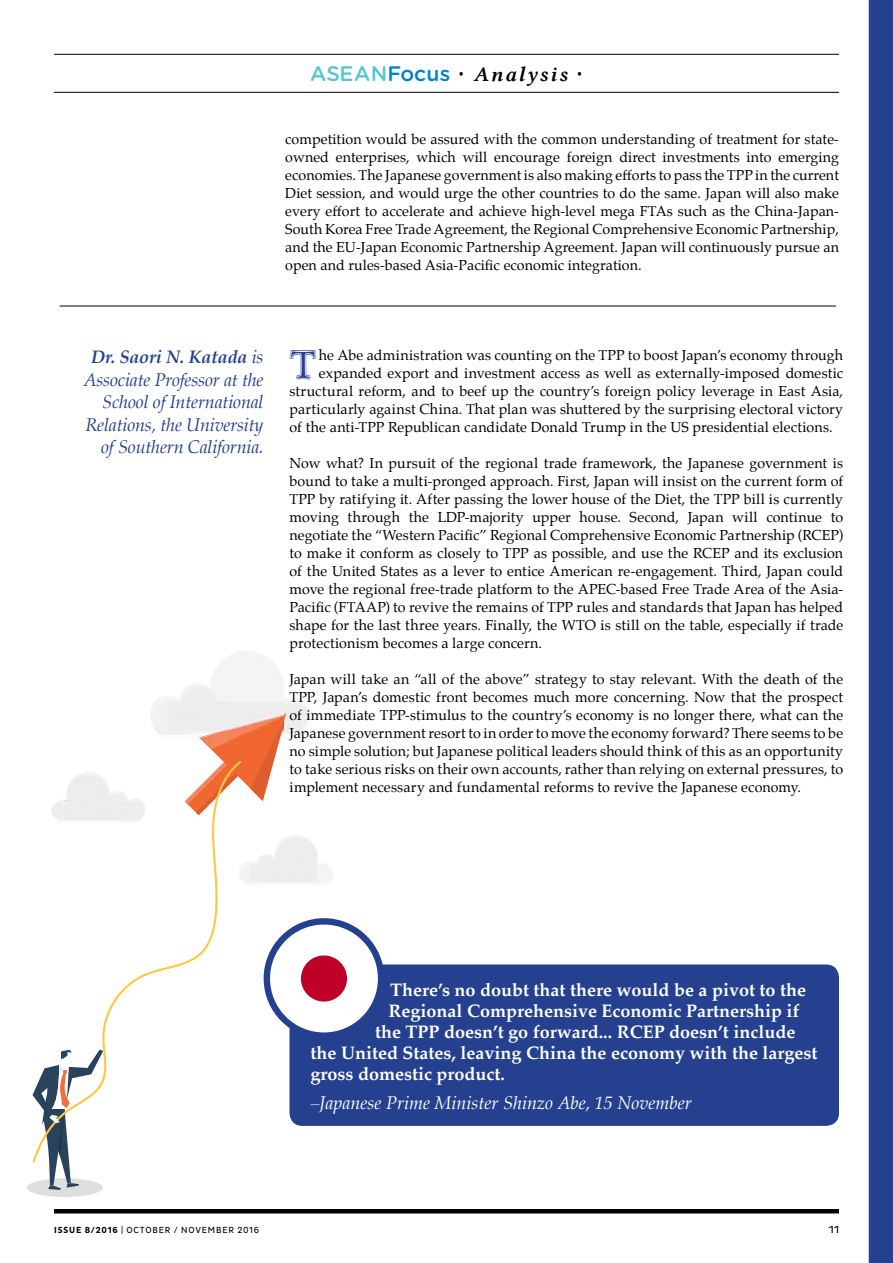
<style>
.page{position:relative;width:893px;height:1263px;background:#fff}
.page>*{position:absolute;margin:0;border:0;box-sizing:border-box;transform-origin:0 0}
.t1{font:40.65px "Lin Libertine I";color:#25408f}
.t2{font:21px "Lin Libertine ZI";letter-spacing:.09em;color:#000}
.t3{font:700 18px "Palatino";color:#fff}
.t4{font:italic 18px/22.5px "Palatino";letter-spacing:-.01em;color:#25408f;text-align:right}
.t5{font:italic 18px "Palatino";color:#fff}
.t6{font:14.25px/18px "Palatino";letter-spacing:.005em;color:#000;text-align:justify}
.t7{font:10.5px "Pluto Sans";color:#000}
.t8{font:9px "Pluto Sans Cond";letter-spacing:.095em;color:#000}
.s1{font-family:"Gotham Rounded";font-weight:500;color:#56c5d0}
.s2{font-family:"Gotham Rounded";font-weight:500;color:#0081c7}
.s3{font-family:"Pluto Sans Cond";font-weight:300}
.s4{font-weight:700}
</style>
<div class="page">
<hr style="left:54px;top:1209px;width:785px;height:4px;background:#000">
<hr style="left:54px;top:54px;width:785px;height:1px;background:#000">
<hr style="left:54px;top:92px;width:785px;height:1px;background:#000">
<hr style="left:60px;top:306px;width:776px;height:1px;background:#000">
<div style="left:869px;top:0;width:24px;height:1263px;background:#25408f"></div>
<svg style="left:151px;top:651px;width:145px;height:150px"></svg>
<svg style="left:81px;top:761px;width:160px;height:278px"></svg>
<svg style="left:27px;top:1039px;width:80px;height:158px"></svg>
<img style="left:231px;top:656px;width:37px;height:6px">
<img style="left:216px;top:662px;width:13px;height:16px">
<img style="left:174px;top:683px;width:37px;height:66px">
<img style="left:284px;top:680px;width:18px;height:57px">
<img style="left:159px;top:701px;width:15px;height:37px">
<img style="left:302px;top:703px;width:7px;height:27px">
<img style="left:64px;top:772px;width:55px;height:50px">
<img style="left:51px;top:800px;width:13px;height:20px">
<img style="left:119px;top:790px;width:27px;height:33px">
<div style="left:239px;top:861px;width:93px;height:23px;background:#eee"></div>
<div style="left:289px;top:964px;width:550px;height:162px;background:#25408f;border-radius:13px"></div>
<div style="left:267px;top:921px;width:114px;height:115px;background:#fff;border-radius:50%"></div>
<div style="left:264px;top:918px;width:120px;height:121px;border:6px solid #25408f;border-radius:50%"></div>
<div style="left:301px;top:955px;width:46px;height:46px;background:#bf0026;border-radius:50%"></div>
<h2 class="t2" style="left:310px;top:62px;width:274px"><span class="s1">ASEAN</span><span class="s2">Focus</span> <span class="s3">•</span> Analysis <span class="s3">•</span></h2>
<p class="t6" style="left:285px;top:130px;width:555px">competition would be assured with the common understanding of treatment for state&shy;owned enterprises, which will encourage foreign direct investments into emerging economies. The Japanese government is also making efforts to pass the TPP in the current Diet session, and would urge the other countries to do the same. Japan will also make every effort to accelerate and achieve high-level mega FTAs such as the China-Japan-South Korea Free Trade Agreement, the Regional Comprehensive Economic Partnership, and the EU-Japan Economic Partnership Agreement. Japan will continuously pursue an open and rules-based Asia-Pacific economic integration.</p>
<p class="t4" style="left:84px;top:345px;width:181px"><span class="s4">Dr. Saori N. Katada</span> is<br>Associate Professor at the<br>School of International<br>Relations, the University of Southern California.</p>
<h1 class="t1" style="left:287px;top:342px;width:33px">T</h1>
<p class="t6" style="left:319px;top:346px;width:526px">he Abe administration was counting on the TPP to boost Japan’s economy through</p>
<p class="t6" style="left:319px;top:364px;width:526px">expanded export and investment access as well as externally-imposed domestic</p>
<p class="t6" style="left:289px;top:382px;width:555px">structural reform, and to beef up the country’s foreign policy leverage in East Asia,</p>
<p class="t6" style="left:289px;top:400px;width:555px">particularly against China. That plan was shuttered by the surprising electoral victory</p>
<p class="t6" style="left:289px;top:418px;width:545px">of the anti-TPP Republican candidate Donald Trump in the US presidential elections.</p>
<p class="t6" style="left:289px;top:454px;width:555px">Now what? In pursuit of the regional trade framework, the Japanese government is bound to take a multi-pronged approach. First, Japan will insist on the current form of TPP by ratifying it. After passing the lower house of the Diet, the TPP bill is currently moving through the LDP-majority upper house. Second, Japan will continue to negotiate the “Western Pacific” Regional Comprehensive Economic Partnership (RCEP) to make it conform as closely to TPP as possible, and use the RCEP and its exclusion of the United States as a lever to entice American re-engagement. Third, Japan could move the regional free-trade platform to the APEC-based Free Trade Area of the Asia-Pacific (FTAAP) to revive the remains of TPP rules and standards that Japan has helped shape for the last three years. Finally, the WTO is still on the table, especially if trade protectionism becomes a large concern.</p>
<p class="t6" style="left:289px;top:670px;width:555px">Japan will take an “all of the above” strategy to stay relevant. With the death of the TPP, Japan’s domestic front becomes much more concerning. Now that the prospect of immediate TPP-stimulus to the country’s economy is no longer there, what can the Japanese government resort to in order to move the economy forward? There seems to be no simple solution; but Japanese political leaders should think of this as an opportunity to take serious risks on their own accounts, rather than relying on external pressures, to implement necessary and fundamental reforms to revive the Japanese economy.</p>
<p class="t3" style="left:390px;top:974px;width:417px">There’s no doubt that there would be a pivot to the</p>
<p class="t3" style="left:389px;top:995px;width:412px">Regional Comprehensive Economic Partnership if</p>
<p class="t3" style="left:375px;top:1016px;width:422px">the TPP doesn’t go forward... RCEP doesn’t include</p>
<p class="t3" style="left:311px;top:1037px;width:508px">the United States, leaving China the economy with the largest</p>
<p class="t3" style="left:311px;top:1058px;width:196px">gross domestic product.</p>
<p class="t5" style="left:311px;top:1088px;width:383px">–Japanese Prime Minister Shinzo Abe, 15 November</p>
<p class="t8" style="left:54px;top:1224px;width:206px"><span class="s4">ISSUE 8/2016</span> | OCTOBER / NOVEMBER 2016</p>
<p class="t7" style="left:829px;top:1223px;width:12px">11</p>
</div>
